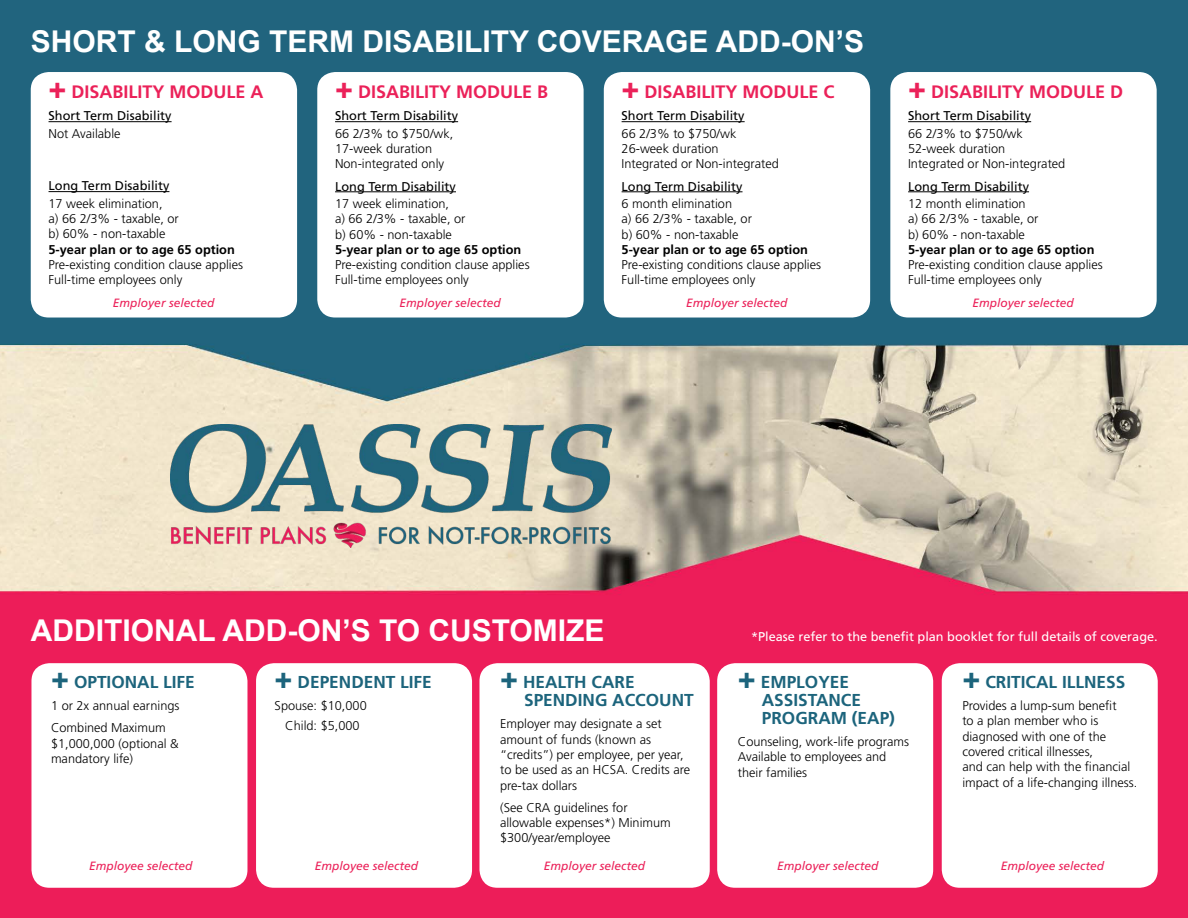
<style>
.page{position:relative;width:1188px;height:918px;background:#fff}
.page>*{position:absolute;margin:0;border:0;box-sizing:border-box;transform-origin:0 0}
.t1{font:700 30px "Arial";color:#fff}
.t2{font:700 18px "Frutiger";color:#eb2159}
.t3{font:700 17.25px "Frutiger";color:#1c647c}
.t4{font:300 12.75px/15.3px "Frutiger";color:#000}
.t5{font:12.75px "Frutiger";color:#000}
.t6{font:700 12.75px "Frutiger";color:#000}
.t7{font:12.75px "Frutiger";color:#fff}
.t8{font:italic 12px "Frutiger";color:#eb2159}
.s1{font-weight:900;font-size:30px}
</style>
<div class="page">
<img style="left:0;top:0;width:1188px;height:918px">
<div style="left:31px;top:72px;width:266px;height:246px;background:#fff;border-radius:18px"></div>
<div style="left:317px;top:72px;width:267px;height:246px;background:#fff;border-radius:18px"></div>
<div style="left:604px;top:72px;width:266px;height:246px;background:#fff;border-radius:18px"></div>
<div style="left:890px;top:72px;width:267px;height:246px;background:#fff;border-radius:18px"></div>
<hr style="left:49px;top:121px;width:123px;height:1px;background:#000">
<hr style="left:49px;top:191px;width:120px;height:1px;background:#000">
<hr style="left:335px;top:121px;width:123px;height:1px;background:#000">
<hr style="left:335px;top:191px;width:121px;height:1px;background:#000">
<hr style="left:622px;top:121px;width:123px;height:1px;background:#000">
<hr style="left:622px;top:191px;width:121px;height:1px;background:#000">
<hr style="left:908px;top:121px;width:123px;height:1px;background:#000">
<hr style="left:908px;top:191px;width:121px;height:1px;background:#000">
<div style="left:31px;top:663px;width:216px;height:225px;background:#fff;border-radius:18px"></div>
<div style="left:256px;top:663px;width:216px;height:225px;background:#fff;border-radius:18px"></div>
<div style="left:479px;top:663px;width:231px;height:225px;background:#fff;border-radius:18px"></div>
<div style="left:717px;top:663px;width:216px;height:225px;background:#fff;border-radius:18px"></div>
<div style="left:942px;top:663px;width:216px;height:225px;background:#fff;border-radius:18px"></div>
<img style="left:171px;top:425px;width:440px;height:122px">
<p class="t1" style="left:31px;top:21px;width:835px">SHORT &amp; LONG TERM DISABILITY COVERAGE ADD-ON’S</p>
<p class="t2" style="left:49px;top:82px;width:217px"><span class="s1">+</span> DISABILITY MODULE A</p>
<p class="t5" style="left:49px;top:108px;width:125px">Short Term Disability</p>
<p class="t4" style="left:49px;top:126px;width:74px">Not Available</p>
<p class="t5" style="left:49px;top:178px;width:122px">Long Term Disability</p>
<p class="t4" style="left:49px;top:196px;width:116px">17 week elimination,</p>
<p class="t4" style="left:49px;top:211px;width:132px">a) 66 2/3% - taxable, or</p>
<p class="t4" style="left:49px;top:226px;width:118px">b) 60% - non-taxable</p>
<p class="t6" style="left:49px;top:242px;width:188px">5-year plan or to age 65 option</p>
<p class="t4" style="left:49px;top:257px;width:196px">Pre-existing condition clause applies</p>
<p class="t4" style="left:49px;top:272px;width:135px">Full-time employees only</p>
<p class="t2" style="left:335px;top:82px;width:215px"><span class="s1">+</span> DISABILITY MODULE B</p>
<p class="t5" style="left:335px;top:108px;width:125px">Short Term Disability</p>
<p class="t4" style="left:335px;top:126px;width:120px">66 2/3% to $750/wk,</p>
<p class="t4" style="left:335px;top:141px;width:99px">17-week duration</p>
<p class="t4" style="left:335px;top:156px;width:111px">Non-integrated only</p>
<p class="t5" style="left:335px;top:179px;width:122px">Long Term Disability</p>
<p class="t4" style="left:335px;top:196px;width:116px">17 week elimination,</p>
<p class="t4" style="left:335px;top:211px;width:132px">a) 66 2/3% - taxable, or</p>
<p class="t4" style="left:335px;top:226px;width:118px">b) 60% - non-taxable</p>
<p class="t6" style="left:335px;top:242px;width:188px">5-year plan or to age 65 option</p>
<p class="t4" style="left:335px;top:257px;width:196px">Pre-existing condition clause applies</p>
<p class="t4" style="left:335px;top:272px;width:135px">Full-time employees only</p>
<p class="t2" style="left:622px;top:82px;width:215px"><span class="s1">+</span> DISABILITY MODULE C</p>
<p class="t5" style="left:622px;top:108px;width:125px">Short Term Disability</p>
<p class="t4" style="left:622px;top:126px;width:116px">66 2/3% to $750/wk</p>
<p class="t4" style="left:622px;top:141px;width:99px">26-week duration</p>
<p class="t4" style="left:622px;top:156px;width:159px">Integrated or Non-integrated</p>
<p class="t5" style="left:622px;top:179px;width:122px">Long Term Disability</p>
<p class="t4" style="left:622px;top:196px;width:112px">6 month elimination</p>
<p class="t4" style="left:622px;top:211px;width:132px">a) 66 2/3% - taxable, or</p>
<p class="t4" style="left:622px;top:226px;width:118px">b) 60% - non-taxable</p>
<p class="t6" style="left:622px;top:242px;width:188px">5-year plan or to age 65 option</p>
<p class="t4" style="left:622px;top:257px;width:201px">Pre-existing conditions clause applies</p>
<p class="t4" style="left:622px;top:272px;width:135px">Full-time employees only</p>
<p class="t2" style="left:908px;top:82px;width:217px"><span class="s1">+</span> DISABILITY MODULE D</p>
<p class="t5" style="left:908px;top:108px;width:125px">Short Term Disability</p>
<p class="t4" style="left:908px;top:126px;width:116px">66 2/3% to $750/wk</p>
<p class="t4" style="left:908px;top:141px;width:99px">52-week duration</p>
<p class="t4" style="left:908px;top:156px;width:159px">Integrated or Non-integrated</p>
<p class="t5" style="left:908px;top:179px;width:122px">Long Term Disability</p>
<p class="t4" style="left:908px;top:196px;width:119px">12 month elimination</p>
<p class="t4" style="left:908px;top:211px;width:132px">a) 66 2/3% - taxable, or</p>
<p class="t4" style="left:908px;top:226px;width:118px">b) 60% - non-taxable</p>
<p class="t6" style="left:908px;top:242px;width:188px">5-year plan or to age 65 option</p>
<p class="t4" style="left:908px;top:257px;width:196px">Pre-existing condition clause applies</p>
<p class="t4" style="left:908px;top:272px;width:135px">Full-time employees only</p>
<p class="t8" style="left:113px;top:296px;width:103px">Employer selected</p>
<p class="t8" style="left:400px;top:296px;width:103px">Employer selected</p>
<p class="t8" style="left:686px;top:296px;width:103px">Employer selected</p>
<p class="t8" style="left:973px;top:296px;width:103px">Employer selected</p>
<p class="t1" style="left:31px;top:611px;width:575px">ADDITIONAL ADD-ON’S TO CUSTOMIZE</p>
<p class="t3" style="left:51px;top:672px;width:145px"><span class="s1">+</span> OPTIONAL LIFE</p>
<p class="t4" style="left:51px;top:698px;width:130px">1 or 2x annual earnings</p>
<p class="t4" style="left:51px;top:720px;width:129px">Combined Maximum $1,000,000 (optional &amp; mandatory life)</p>
<p class="t8" style="left:89px;top:859px;width:105px">Employee selected</p>
<p class="t3" style="left:275px;top:672px;width:159px"><span class="s1">+</span> DEPENDENT LIFE</p>
<p class="t4" style="left:275px;top:698px;width:94px">Spouse: $10,000</p>
<p class="t4" style="left:285px;top:718px;width:76px">Child: $5,000</p>
<p class="t8" style="left:315px;top:859px;width:105px">Employee selected</p>
<p class="t3" style="left:500px;top:672px;width:136px"><span class="s1">+</span> HEALTH CARE</p>
<p class="t3" style="left:524px;top:690px;width:171px">SPENDING ACCOUNT</p>
<p class="t4" style="left:500px;top:716px;width:192px">Employer may designate a set amount of funds (known as “credits”) per employee, per year, to be used as an HCSA. Credits are pre-tax dollars</p>
<p class="t4" style="left:500px;top:800px;width:172px">(See CRA guidelines for allowable expenses*) Minimum $300/year/employee</p>
<p class="t8" style="left:544px;top:859px;width:103px">Employer selected</p>
<p class="t7" style="left:751px;top:629px;width:408px">*Please refer to the benefit plan booklet for full details of coverage.</p>
<p class="t3" style="left:738px;top:672px;width:113px"><span class="s1">+</span> EMPLOYEE</p>
<p class="t3" style="left:762px;top:690px;width:101px">ASSISTANCE</p>
<p class="t3" style="left:762px;top:708px;width:135px">PROGRAM (EAP)</p>
<p class="t4" style="left:738px;top:734px;width:173px">Counseling, work-life programs</p>
<p class="t4" style="left:738px;top:749px;width:150px">Available to employees and their families</p>
<p class="t8" style="left:777px;top:859px;width:103px">Employer selected</p>
<p class="t3" style="left:962px;top:672px;width:164px"><span class="s1">+</span> CRITICAL ILLNESS</p>
<p class="t4" style="left:962px;top:698px;width:176px">Provides a lump-sum benefit<br>to a plan member who is diagnosed with one of the covered critical illnesses,<br>and can help with the financial impact of a life-changing illness.</p>
<p class="t8" style="left:1001px;top:859px;width:105px">Employee selected</p>
</div>
